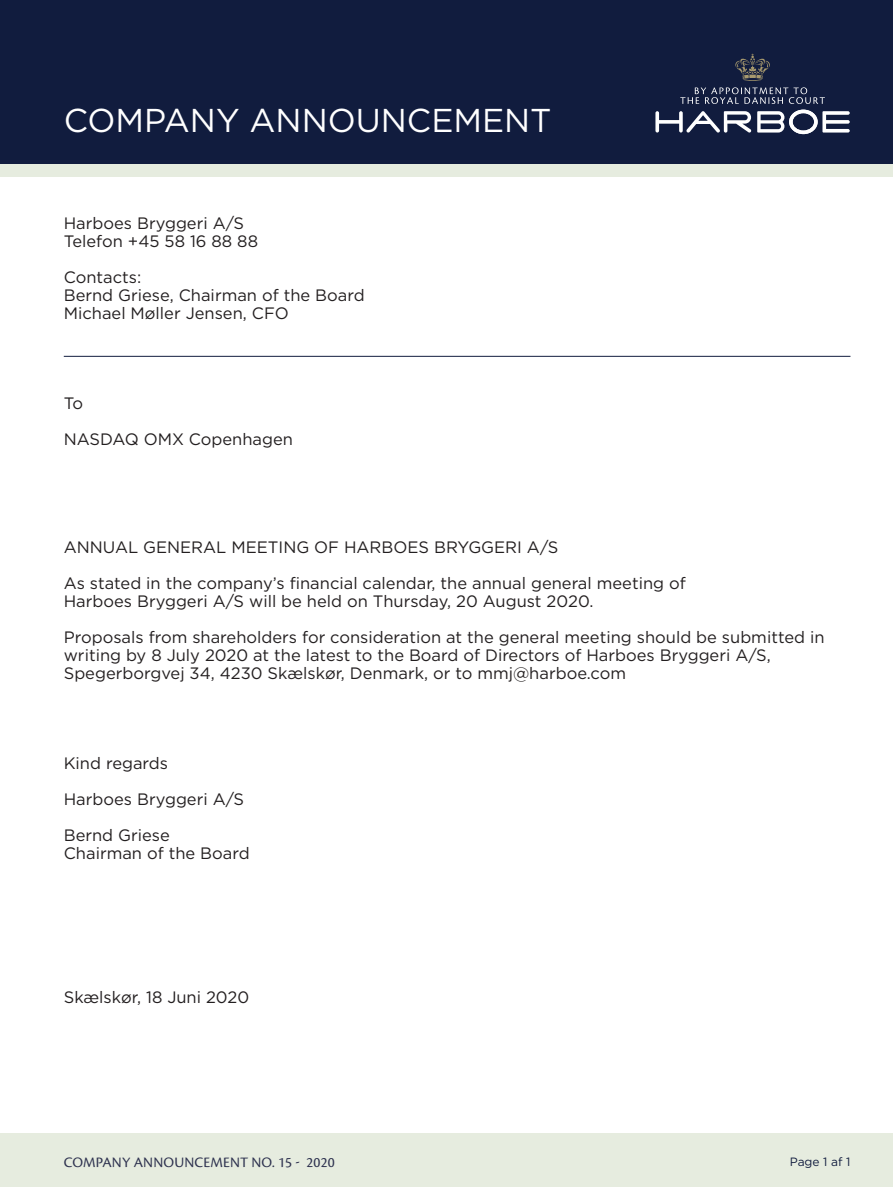
<style>
.page{position:relative;width:893px;height:1187px;background:#fff}
.page>*{position:absolute;margin:0;border:0;box-sizing:border-box;transform-origin:0 0}
.Stor_overskrift{font:33px "Gotham";color:#fff}
.Brødtekst{font:16.5px/18px "Gotham";color:#231f20}
.Brødtekst-2{font:15px "Cronos Pro";letter-spacing:.01em;color:#2e324f}
.Stor_overskrift-2{font:12px "Gotham";color:#111c3e}
</style>
<div class="page">
<div style="left:0;top:0;width:893px;height:164px;background:#111c3e"></div>
<div style="left:0;top:164px;width:893px;height:12px;background:#e6ecdf"></div>
<hr style="left:64px;top:356px;width:786px;height:1px;background:#111c3e">
<div style="left:0;top:1133px;width:893px;height:53px;background:#e6ecdf"></div>
<svg style="left:735px;top:54px;width:35px;height:27px"></svg>
<svg style="left:680px;top:87px;width:145px;height:17px"></svg>
<svg style="left:757px;top:110px;width:93px;height:24px"></svg>
<svg style="left:655px;top:111px;width:96px;height:22px"></svg>
<p class="Stor_overskrift" style="left:64px;top:102px;width:489px">COMPANY ANNOUNCEMENT</p>
<p class="Brødtekst" style="left:64px;top:213px;width:182px">Harboes Bryggeri A/S</p>
<p class="Brødtekst" style="left:64px;top:231px;width:196px">Telefon +45 58 16 88 88</p>
<p class="Brødtekst" style="left:64px;top:267px;width:79px">Contacts:</p>
<p class="Brødtekst" style="left:64px;top:285px;width:302px">Bernd Griese, Chairman of the Board</p>
<p class="Brødtekst" style="left:64px;top:303px;width:226px">Michael Møller Jensen, CFO</p>
<p class="Brødtekst" style="left:64px;top:393px;width:21px">To</p>
<p class="Brødtekst" style="left:64px;top:429px;width:231px">NASDAQ OMX Copenhagen</p>
<p class="Brødtekst" style="left:64px;top:537px;width:496px">ANNUAL GENERAL MEETING OF HARBOES BRYGGERI A/S</p>
<p class="Brødtekst" style="left:64px;top:573px;width:624px">As stated in the company’s financial calendar, the annual general meeting of<br>Harboes Bryggeri A/S will be held on Thursday, 20 August 2020.</p>
<p class="Brødtekst" style="left:64px;top:627px;width:762px">Proposals from shareholders for consideration at the general meeting should be submitted in writing by 8 July 2020 at the latest to the Board of Directors of Harboes Bryggeri A/S,<br>Spegerborgvej 34, 4230 Skælskør, Denmark, or to mmj@harboe.com</p>
<p class="Brødtekst" style="left:64px;top:753px;width:106px">Kind regards</p>
<p class="Brødtekst" style="left:64px;top:789px;width:182px">Harboes Bryggeri A/S</p>
<p class="Brødtekst" style="left:64px;top:825px;width:108px">Bernd Griese</p>
<p class="Brødtekst" style="left:64px;top:843px;width:187px">Chairman of the Board</p>
<p class="Brødtekst" style="left:64px;top:987px;width:187px">Skælskør, 18 Juni 2020</p>
<p class="Brødtekst-2" style="left:64px;top:1153px;width:272px">COMPANY ANNOUNCEMENT NO. 15 - 2020</p>
<p class="Stor_overskrift-2" style="left:790px;top:1154px;width:62px">Page 1 af 1</p>
</div>
